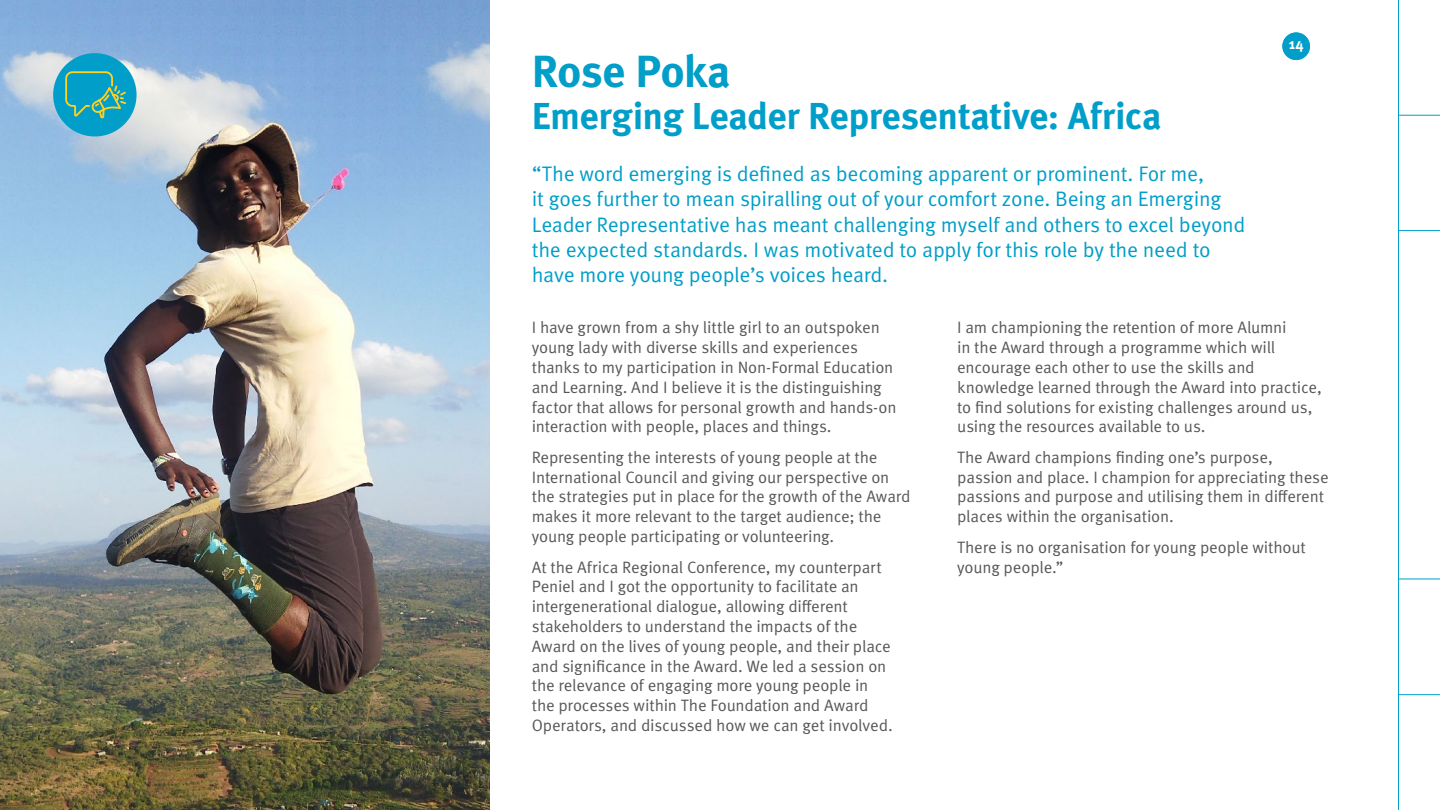
<style>
.page{position:relative;width:1440px;height:810px;background:#fff}
.page>*{position:absolute;margin:0;border:0;box-sizing:border-box;transform-origin:0 0}
.t1{font:700 45px "Meta Pro";letter-spacing:-.02em;color:#009ec8}
.t2{font:700 37.5px "Meta Pro";letter-spacing:-.015em;color:#009ec8}
.t3{font:21px/25.2px "Meta Pro Norm";letter-spacing:-.015em;color:#009ec8}
.t4{font:16.5px/19.8px "Meta Pro Norm";letter-spacing:-.01em;color:#575756}
.t5{font:700 15px "Meta Pro";color:#fff}
</style>
<div class="page">
<div style="left:1282px;top:32px;width:27px;height:28px;background:#009ec8;border-radius:50%"></div>
<img style="left:0;top:0;width:489px;height:810px">
<div style="left:53px;top:53px;width:83px;height:83px;background:#009ec8;border-radius:50%"></div>
<svg style="left:65px;top:71px;width:62px;height:47px"></svg>
<hr style="left:1397px;top:115px;width:42px;height:1px;background:#009ec8">
<hr style="left:1397px;top:230px;width:42px;height:1px;background:#009ec8">
<hr style="left:1397px;top:579px;width:42px;height:1px;background:#009ec8">
<hr style="left:1397px;top:694px;width:42px;height:1px;background:#009ec8">
<hr style="left:1397px;top:0;width:1px;height:810px;background:#009ec8">
<h1 class="t1" style="left:531px;top:37px;width:200px">Rose Poka</h1>
<h2 class="t2" style="left:531px;top:86px;width:631px">Emerging Leader Representative: Africa</h2>
<p class="t5" style="left:1288px;top:33px;width:16px">14</p>
<p class="t3" style="left:531px;top:160px;width:715px">“The word emerging is defined as becoming apparent or prominent. For me,<br>it goes further to mean spiralling out of your comfort zone. Being an Emerging Leader Representative has meant challenging myself and others to excel beyond the expected standards. I was motivated to apply for this role by the need to have more young people’s voices heard.</p>
<p class="t4" style="left:531px;top:317px;width:366px">I have grown from a shy little girl to an outspoken young lady with diverse skills and experiences thanks to my participation in Non-Formal Education and Learning. And I believe it is the distinguishing factor that allows for personal growth and hands-on interaction with people, places and things.</p>
<p class="t4" style="left:531px;top:446px;width:380px">Representing the interests of young people at the International Council and giving our perspective on the strategies put in place for the growth of the Award makes it more relevant to the target audience; the young people participating or volunteering.</p>
<p class="t4" style="left:531px;top:556px;width:362px">At the Africa Regional Conference, my counterpart Peniel and I got the opportunity to facilitate an intergenerational dialogue, allowing different stakeholders to understand the impacts of the Award on the lives of young people, and their place and significance in the Award. We led a session on the relevance of engaging more young people in the processes within The Foundation and Award Operators, and discussed how we can get involved.</p>
<p class="t4" style="left:957px;top:317px;width:366px">I am championing the retention of more Alumni<br>in the Award through a programme which will encourage each other to use the skills and knowledge learned through the Award into practice, to find solutions for existing challenges around us, using the resources available to us.</p>
<p class="t4" style="left:957px;top:446px;width:373px">The Award champions finding one’s purpose, passion and place. I champion for appreciating these passions and purpose and utilising them in different places within the organisation.</p>
<p class="t4" style="left:957px;top:536px;width:350px">There is no organisation for young people without young people.”</p>
</div>
